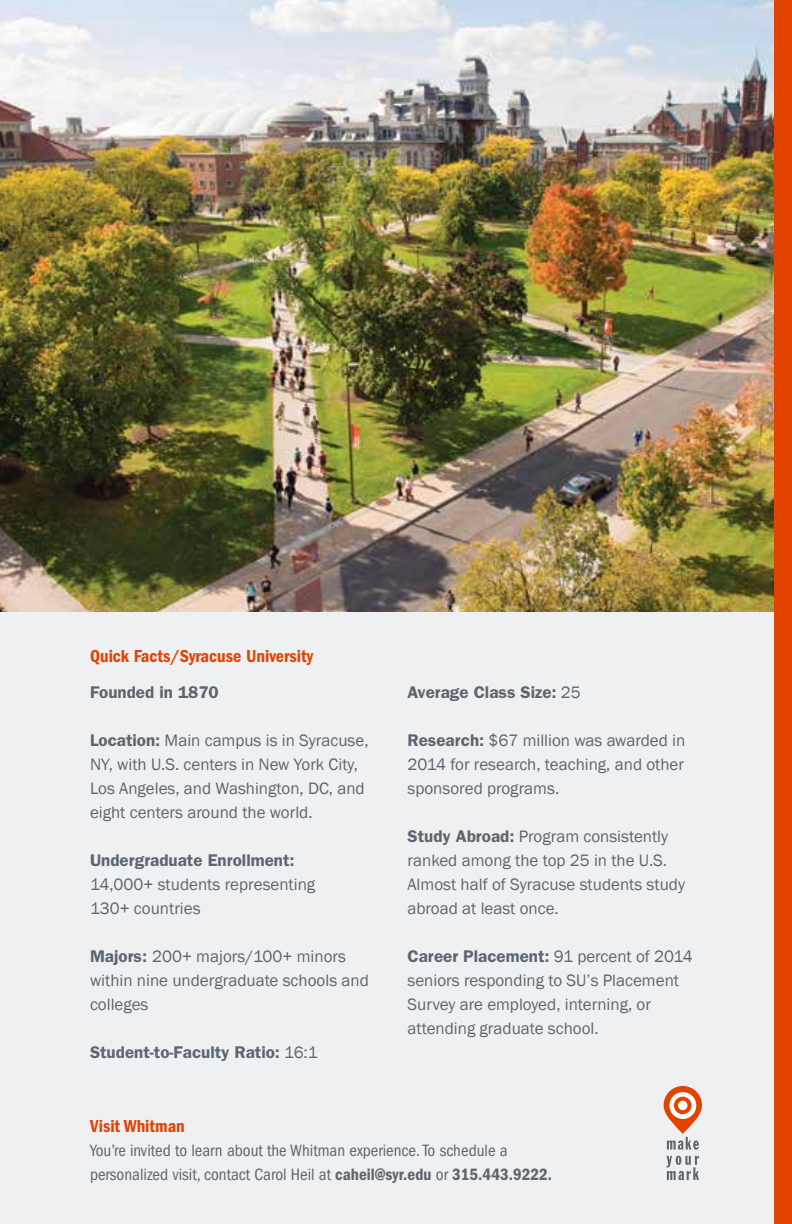
<style>
.page{position:relative;width:792px;height:1224px;background:#fff}
.page>*{position:absolute;margin:0;border:0;box-sizing:border-box;transform-origin:0 0}
.t1{font:600 condensed 18px "Franklin Gothic";color:#e24301}
.t2{font:17px/24px "Franklin Gothic";color:#5c6670}
.t3{font:condensed 17px/24px "Franklin Gothic";color:#5c6670}
.t4{font:600 17px "Franklin Gothic";color:#5c6670}
.s1{font-weight:600}
.s2{font-weight:400}
</style>
<div class="page">
<div style="left:0;top:599px;width:792px;height:625px;background:#eff0f1"></div>
<img style="left:0;top:0;width:774px;height:612px">
<div style="left:774px;top:0;width:18px;height:1224px;background:#e24301"></div>
<svg style="left:664px;top:1086px;width:38px;height:48px"></svg>
<svg style="left:669px;top:1092px;width:27px;height:27px"></svg>
<svg style="left:674px;top:1097px;width:18px;height:17px"></svg>
<div style="left:678px;top:1101px;width:9px;height:9px;background:#fff;border-radius:50%"></div>
<svg style="left:667px;top:1156px;width:32px;height:24px"></svg>
<svg style="left:667px;top:1137px;width:32px;height:13px"></svg>
<p class="t1" style="left:90px;top:645px;width:225px">Quick Facts/Syracuse University</p>
<p class="t4" style="left:90px;top:682px;width:130px">Founded in 1870</p>
<p class="t2" style="left:90px;top:728px;width:280px"><span class="s1">Location:</span> Main campus is in Syracuse, NY, with U.S. centers in New York City, Los Angeles, and Washington, DC, and eight centers around the world.</p>
<p class="t4" style="left:90px;top:850px;width:206px">Undergraduate Enrollment:</p>
<p class="t2" style="left:90px;top:872px;width:227px">14,000+ students representing<br>130+ countries</p>
<p class="t2" style="left:90px;top:944px;width:280px"><span class="s1">Majors:</span> 200+ majors/100+ minors within nine undergraduate schools and colleges</p>
<p class="t4" style="left:90px;top:1042px;width:229px">Student-to-Faculty Ratio: <span class="s2">16:1</span></p>
<p class="t4" style="left:408px;top:682px;width:175px">Average Class Size: <span class="s2">25</span></p>
<p class="t2" style="left:408px;top:728px;width:279px;text-align:justify"><span class="s1">Research:</span> $67 million was awarded in 2014 for research, teaching, and other sponsored programs.</p>
<p class="t2" style="left:408px;top:824px;width:279px"><span class="s1">Study Abroad:</span> Program consistently ranked among the top 25 in the U.S.<br>Almost half of Syracuse students study abroad at least once.</p>
<p class="t2" style="left:408px;top:944px;width:287px"><span class="s1">Career Placement:</span> 91 percent of 2014 seniors responding to SU’s Placement Survey are employed, interning, or attending graduate school.</p>
<p class="t1" style="left:90px;top:1116px;width:96px">Visit Whitman</p>
<p class="t3" style="left:90px;top:1139px;width:464px">You’re invited to learn about the Whitman experience. To schedule a personalized visit, contact Carol Heil at <span class="s1">caheil@syr.edu</span> or <span class="s1">315.443.9222.</span></p>
</div>
